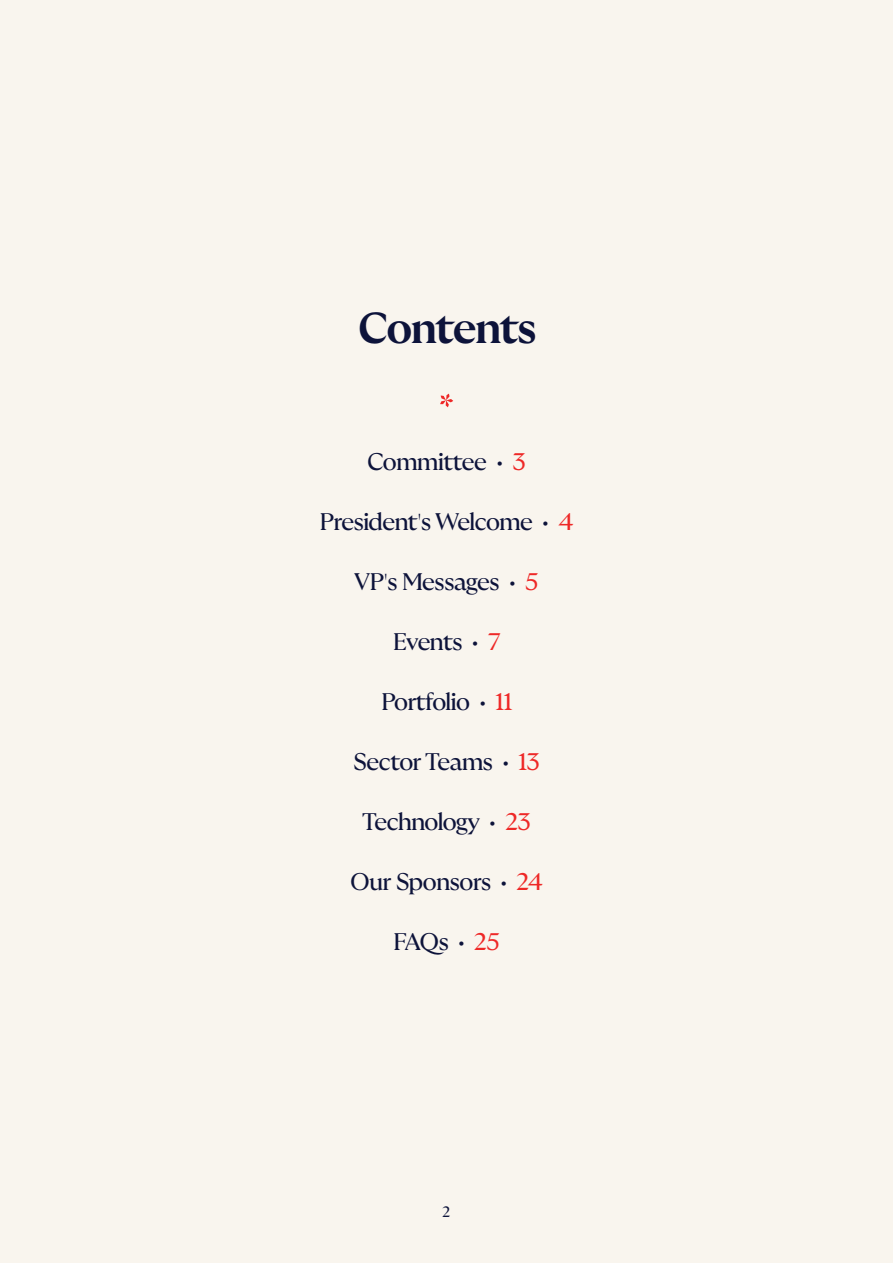
<style>
.page{position:relative;width:893px;height:1263px;background:#f9f5ee}
.page>*{position:absolute;margin:0;border:0;box-sizing:border-box;transform-origin:0 0}
.t1{font:700 43.2px "GT Ultra Fine";letter-spacing:-.045em;color:#0d133a}
.t2{font:24px "GT Ultra Fine";letter-spacing:-.045em;color:#0d133a}
.t3{font:15px "GT Ultra Fine";color:#0d133a}
.s1{font-family:"Migra";font-weight:200}
.s2{color:#ee2827}
</style>
<div class="page">
<svg style="left:440px;top:394px;width:13px;height:13px"></svg>
<h1 class="t1" style="left:358px;top:310px;width:180px">Contents</h1>
<p class="t2" style="left:367px;top:452px;width:161px">Committee <span class="s1">•</span> <span class="s2">3</span></p>
<p class="t2" style="left:320px;top:512px;width:256px">President<span class="s1">'</span>s Welcome <span class="s1">•</span> <span class="s2">4</span></p>
<p class="t2" style="left:354px;top:572px;width:186px">VP<span class="s1">'</span>s Messages <span class="s1">•</span> <span class="s2">5</span></p>
<p class="t2" style="left:393px;top:632px;width:109px">Events <span class="s1">•</span> <span class="s2">7</span></p>
<p class="t2" style="left:381px;top:692px;width:133px">Portfolio <span class="s1">•</span> <span class="s2">11</span></p>
<p class="t2" style="left:353px;top:752px;width:189px">Sector Teams <span class="s1">•</span> <span class="s2">13</span></p>
<p class="t2" style="left:362px;top:812px;width:171px">Technology <span class="s1">•</span> <span class="s2">23</span></p>
<p class="t2" style="left:350px;top:872px;width:194px">Our Sponsors <span class="s1">•</span> <span class="s2">24</span></p>
<p class="t2" style="left:393px;top:932px;width:109px">FAQs <span class="s1">•</span> <span class="s2">25</span></p>
<p class="t3" style="left:442px;top:1206px;width:10px">2</p>
</div>
